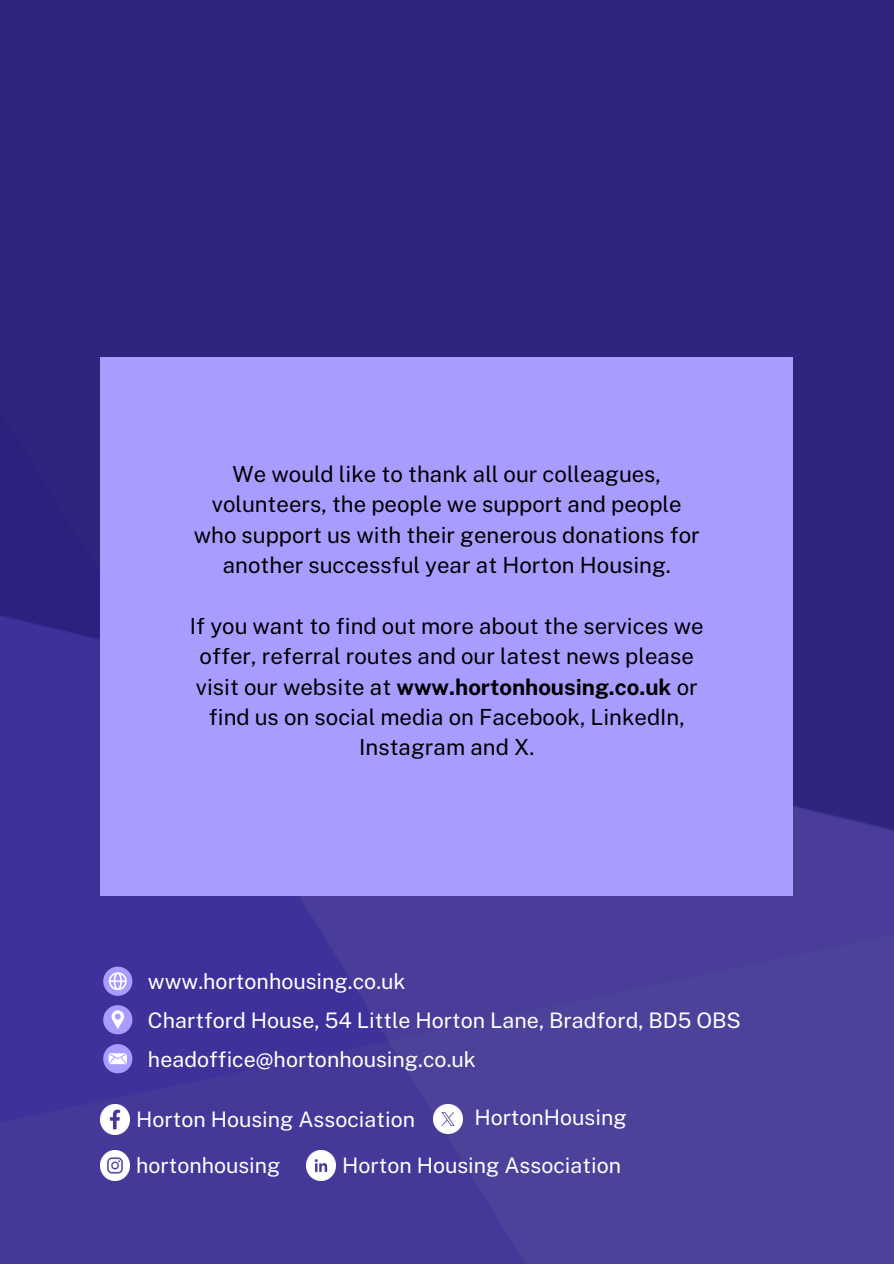
<style>
.page{position:relative;width:894px;height:1264px;background:#fff}
.page>*{position:absolute;margin:0;border:0;box-sizing:border-box;transform-origin:0 0}
.t1{font:22.2px/30.3px "Public Sans";color:#000;text-align:center}
.t2{font:21.45px "Public Sans";color:#fff}
.t3{font:21.3px "Public Sans";color:#fff}
.s1{font-weight:700}
</style>
<div class="page">
<img style="left:0;top:0;width:893px;height:1263px">
<div style="left:100px;top:357px;width:692px;height:538px;background:#a99cff"></div>
<svg style="left:103px;top:966px;width:29px;height:29px"></svg>
<svg style="left:103px;top:1005px;width:29px;height:29px"></svg>
<svg style="left:103px;top:1044px;width:29px;height:29px"></svg>
<img style="left:100px;top:1104px;width:30px;height:29px">
<img style="left:433px;top:1104px;width:30px;height:29px">
<img style="left:100px;top:1150px;width:30px;height:30px">
<img style="left:306px;top:1150px;width:29px;height:30px">
<p class="t1" style="left:194px;top:458px;width:507px">We would like to thank all our colleagues, volunteers, the people we support and people who support us with their generous donations for another successful year at Horton Housing.</p>
<p class="t1" style="left:190px;top:610px;width:515px">If you want to find out more about the services we offer, referral routes and our latest news please visit our website at <span class="s1">www.hortonhousing.co.uk</span> or find us on social media on Facebook, LinkedIn, Instagram and X.</p>
<p class="t2" style="left:148px;top:968px;width:259px">www.hortonhousing.co.uk</p>
<h1 class="t2" style="left:148px;top:1007px;width:594px">Chartford House, 54 Little Horton Lane, Bradford, BD5 OBS</h1>
<h1 class="t2" style="left:148px;top:1046px;width:329px">headoffice@hortonhousing.co.uk</h1>
<p class="t3" style="left:474px;top:1105px;width:154px">HortonHousing</p>
<h1 class="t3" style="left:136px;top:1107px;width:280px">Horton Housing Association</h1>
<p class="t3" style="left:342px;top:1152px;width:280px">Horton Housing Association</p>
<h1 class="t3" style="left:136px;top:1153px;width:146px">hortonhousing</h1>
</div>
